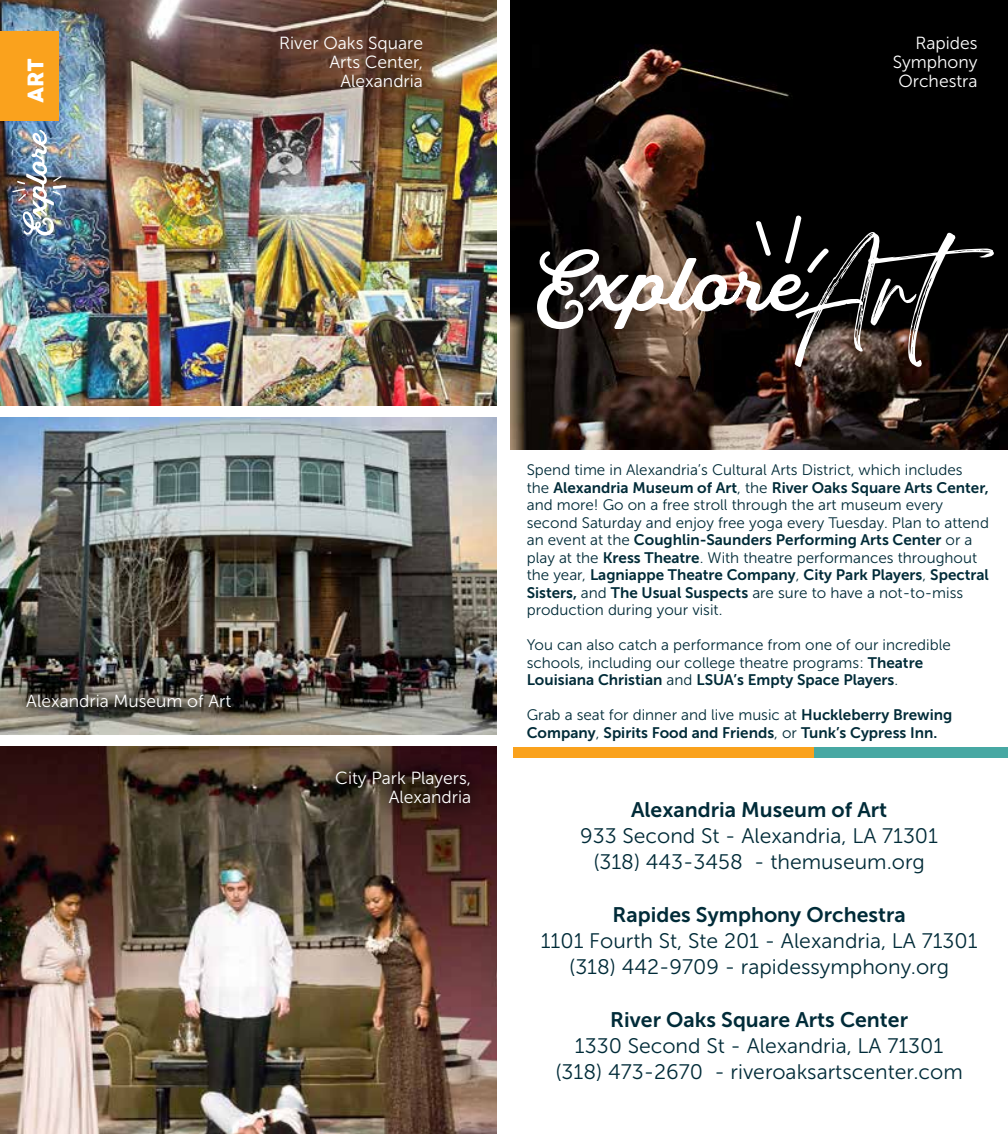
<style>
.page{position:relative;width:1008px;height:1134px;background:#fff}
.page>*{position:absolute;margin:0;border:0;box-sizing:border-box;transform-origin:0 0}
.t1{font:21px/26.2px "Museo Sans 300";color:#002b38;text-align:center}
.t2{font:21px "Museo Sans 700";color:#002b38}
.t3{font:21px "Cocogoose";color:#fff}
.t4{font:17.5px/19.2px "Museo Sans 300";color:#fff;text-align:right}
.t5{font:15.22px/17.5px "Museo Sans 300";color:#002b38}
.t6{font:15.22px "Museo Sans 700";color:#002b38}
.s1{font-family:"Museo Sans 300"}
.s2{font-family:"Museo Sans 700"}
</style>
<div class="page">
<img style="left:0;top:0;width:496px;height:405px">
<img style="left:0;top:418px;width:496px;height:316px">
<div style="left:6px;top:674px;width:246px;height:55px;background:#000;opacity:.75"></div>
<img style="left:510px;top:0;width:498px;height:450px">
<div style="left:873px;top:16px;width:125px;height:93px;background:#000"></div>
<div style="left:0;top:32px;width:58px;height:89px;background:#faa21d"></div>
<img style="left:12px;top:130px;width:54px;height:106px">
<div style="left:513px;top:747px;width:301px;height:10px;background:#faa21d"></div>
<div style="left:814px;top:747px;width:194px;height:10px;background:#47a8a3"></div>
<img style="left:0;top:747px;width:496px;height:387px">
<div style="left:316px;top:750px;width:175px;height:75px;background:#000;opacity:.75"></div>
<svg style="left:537px;top:215px;width:461px;height:154px;background:#342d29"></svg>
<h1 class="t3" style="left:21px;top:103px;width:46px;rotate:-90deg">ART</h1>
<p class="t4" style="left:279px;top:33px;width:145px">River Oaks Square<br>Arts Center,<br>Alexandria</p>
<p class="t4" style="left:893px;top:33px;width:86px">Rapides<br>Symphony<br>Orchestra</p>
<p class="t4" style="left:26px;top:692px;width:206px">Alexandria Museum of Art</p>
<p class="t4" style="left:335px;top:769px;width:137px">City Park Players,<br>Alexandria</p>
<p class="t5" style="left:527px;top:461px;width:437px">Spend time in Alexandria’s Cultural Arts District, which includes</p>
<p class="t6" style="left:527px;top:479px;width:464px"><span class="s1">the</span> Alexandria Museum of Art<span class="s1">, the</span> River Oaks Square Arts Center,</p>
<p class="t5" style="left:527px;top:496px;width:464px">and more! Go on a free stroll through the art museum every second Saturday and enjoy free yoga every Tuesday. Plan to attend</p>
<p class="t6" style="left:527px;top:531px;width:447px"><span class="s1">an event at the</span> Coughlin-Saunders Performing Arts Center <span class="s1">or a</span></p>
<p class="t5" style="left:527px;top:549px;width:452px">play at the <span class="s2">Kress Theatre</span>. With theatre performances throughout</p>
<p class="t6" style="left:527px;top:566px;width:464px"><span class="s1">the year,</span> Lagniappe Theatre Company<span class="s1">,</span> City Park Players<span class="s1">,</span> Spectral</p>
<p class="t5" style="left:527px;top:584px;width:438px"><span class="s2">Sisters,</span> and <span class="s2">The Usual Suspects</span> are sure to have a not-to-miss production during your visit.</p>
<p class="t5" style="left:527px;top:636px;width:426px">You can also catch a performance from one of our incredible schools, including our college theatre programs: <span class="s2">Theatre</span></p>
<p class="t6" style="left:527px;top:671px;width:373px">Louisiana Christian <span class="s1">and</span> LSUA’s Empty Space Players<span class="s1">.</span></p>
<p class="t5" style="left:527px;top:706px;width:427px">Grab a seat for dinner and live music at <span class="s2">Huckleberry Brewing</span></p>
<p class="t6" style="left:527px;top:724px;width:412px">Company<span class="s1">,</span> Spirits Food and Friends<span class="s1">, or</span> Tunk’s Cypress Inn.</p>
<h1 class="t2" style="left:631px;top:798px;width:258px">Alexandria Museum of Art</h1>
<h1 class="t1" style="left:580px;top:823px;width:359px">933 Second St - Alexandria, LA 71301 (318) 443-3458 - themuseum.org</h1>
<h1 class="t2" style="left:613px;top:903px;width:295px">Rapides Symphony Orchestra</h1>
<h1 class="t1" style="left:541px;top:928px;width:438px">1101 Fourth St, Ste 201 - Alexandria, LA 71301 (318) 442-9709 - rapidessymphony.org</h1>
<h1 class="t2" style="left:610px;top:1008px;width:299px">River Oaks Square Arts Center</h1>
<h1 class="t1" style="left:556px;top:1033px;width:409px">1330 Second St - Alexandria, LA 71301 (318) 473-2670 - riveroaksartscenter.com</h1>
</div>
